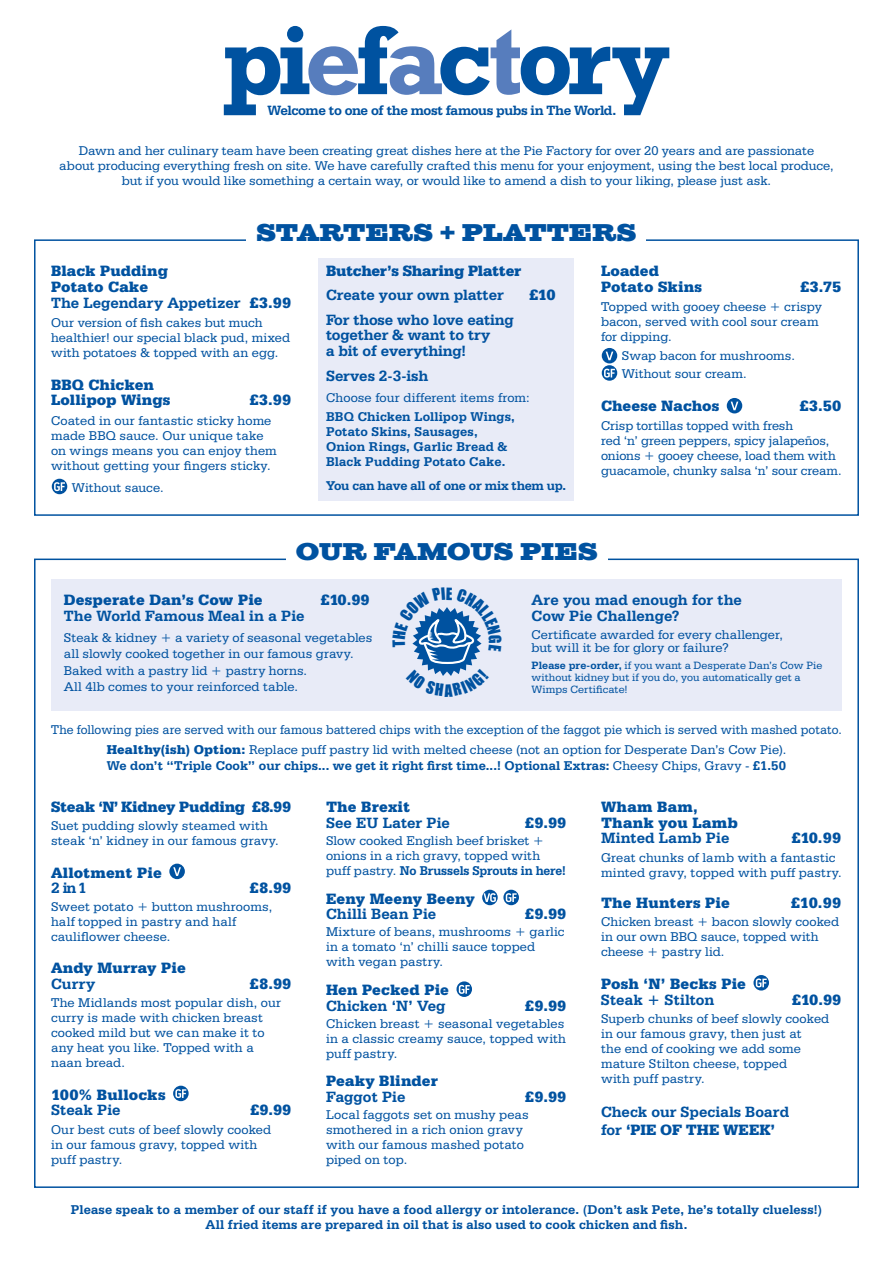
<style>
.page{position:relative;width:893px;height:1263px;background:#fff}
.page>*{position:absolute;margin:0;border:0;box-sizing:border-box;transform-origin:0 0}
.t1{font:700 98.7px "Rockwell";letter-spacing:-.065em;color:#0052a0}
.t2{font:24px "Sutro Black Initials";letter-spacing:-.01em;color:#0052a0}
.t3{font:900 15.75px/15.8px "Serifa BT";letter-spacing:.005em;color:#0052a0}
.t4{font:700 15.75px/15.8px "Serifa BT";color:#0052a0}
.t5{font:900 15.75px "Serifa BT";letter-spacing:-.015em;color:#0052a0}
.t6{font:900 15.75px "Serifa BT";letter-spacing:-.02em;color:#0052a0}
.t7{font:700 14.25px "Serifa BT";letter-spacing:-.03em;color:#0052a0}
.t8{font:13.5px/15px "Serifa BT";color:#0052a0}
.t9{font:700 13.5px/15px "Serifa BT";letter-spacing:.01em;color:#0052a0;text-align:center}
.t10{font:13.5px/20.1px "Serifa BT";color:#0052a0;text-align:center;scale:.95 1}
.t11{font:700 13.5px "Serifa BT";letter-spacing:-.02em;color:#0052a0}
.t12{font:11.25px/12px "Serifa BT";color:#0052a0}
.s1{color:#577dbd}
.s2{font-weight:700}
.s3{font-weight:900}
.s4{font-weight:400}
</style>
<div class="page">
<div style="left:169px;top:864px;width:16px;height:15px;background:#0052a0;border-radius:50%"></div>
<svg style="left:173px;top:867px;width:8px;height:9px"></svg>
<svg style="left:173px;top:1086px;width:16px;height:15px"></svg>
<svg style="left:175px;top:1089px;width:11px;height:9px"></svg>
<svg style="left:482px;top:890px;width:16px;height:15px"></svg>
<svg style="left:483px;top:893px;width:13px;height:9px"></svg>
<svg style="left:503px;top:890px;width:16px;height:15px"></svg>
<svg style="left:506px;top:893px;width:11px;height:9px"></svg>
<svg style="left:456px;top:981px;width:16px;height:16px"></svg>
<svg style="left:459px;top:985px;width:11px;height:9px"></svg>
<svg style="left:753px;top:975px;width:16px;height:15px"></svg>
<svg style="left:756px;top:978px;width:11px;height:9px"></svg>
<div style="left:51px;top:579px;width:791px;height:132px;background:#e8ebf7"></div>
<div style="left:34px;top:239px;width:825px;height:277px;border:2px solid #0052a0"></div>
<div style="left:319px;top:259px;width:255px;height:242px;background:#e8ebf7"></div>
<div style="left:247px;top:222px;width:399px;height:25px;background:#fff"></div>
<div style="left:52px;top:479px;width:15px;height:15px;background:#0052a0;border-radius:50%"></div>
<svg style="left:54px;top:482px;width:11px;height:9px"></svg>
<svg style="left:602px;top:348px;width:15px;height:15px"></svg>
<svg style="left:606px;top:352px;width:7px;height:8px"></svg>
<svg style="left:602px;top:365px;width:15px;height:16px"></svg>
<svg style="left:604px;top:369px;width:11px;height:9px"></svg>
<svg style="left:727px;top:398px;width:15px;height:15px"></svg>
<svg style="left:731px;top:402px;width:7px;height:8px"></svg>
<svg style="left:412px;top:607px;width:70px;height:69px"></svg>
<h1 class="t1" style="left:222px;top:1px;width:450px">pi<span class="s1">e</span>f<span class="s1">a</span>c<span class="s1">t</span>ory</h1>
<p class="t7" style="left:267px;top:102px;width:350px">Welcome to one of the most famous pubs in The World.</p>
<p class="t8" style="left:59px;top:143px;width:776px;text-align:center">Dawn and her culinary team have been creating great dishes here at the Pie Factory for over 20 years and are passionate<br>about producing everything fresh on site. We have carefully crafted this menu for your enjoyment, using the best local produce, but if you would like something a certain way, or would like to amend a dish to your liking, please just ask.</p>
<h2 class="t2" style="left:256px;top:219px;width:382px">STARTERS + PLATTERS</h2>
<p class="t3" style="left:51px;top:263px;width:242px">Black Pudding<br>Potato Cake<br><span class="s2">The Legendary Appetizer</span> £3.99</p>
<p class="t8" style="left:51px;top:315px;width:241px">Our version of fish cakes but much healthier! our special black pud, mixed with potatoes &amp; topped with an egg.</p>
<p class="t3" style="left:51px;top:376px;width:121px">BBQ Chicken<br>Lollipop Wings</p>
<p class="t6" style="left:326px;top:261px;width:197px">Butcher’s Sharing Platter</p>
<p class="t4" style="left:326px;top:287px;width:179px">Create your own platter</p>
<p class="t3" style="left:529px;top:287px;width:28px">£10</p>
<p class="t4" style="left:326px;top:311px;width:189px">For those who love eating together &amp; want to try<br>a bit of everything!</p>
<p class="t4" style="left:326px;top:368px;width:104px">Serves 2-3-ish</p>
<p class="t8" style="left:326px;top:390px;width:205px">Choose four different items from:</p>
<p class="t9" style="left:326px;top:409px;width:190px;text-align:left">BBQ Chicken Lollipop Wings,<br>Potato Skins, Sausages,<br>Onion Rings, Garlic Bread &amp;<br>Black Pudding Potato Cake.</p>
<p class="t11" style="left:326px;top:477px;width:242px">You can have all of one or mix them up.</p>
<p class="t3" style="left:601px;top:263px;width:103px">Loaded<br>Potato Skins</p>
<p class="t3" style="left:800px;top:278px;width:42px">£3.75</p>
<p class="t8" style="left:601px;top:299px;width:223px">Topped with gooey cheese + crispy bacon, served with cool sour cream for dipping.</p>
<p class="t8" style="left:622px;top:347px;width:175px;line-height:18px">Swap bacon for mushrooms.<br>Without sour cream.</p>
<p class="t3" style="left:601px;top:398px;width:120px">Cheese Nachos</p>
<p class="t3" style="left:799px;top:398px;width:43px">£3.50</p>
<p class="t8" style="left:601px;top:418px;width:242px">Crisp tortillas topped with fresh<br>red ‘n’ green peppers, spicy jalapeños, onions + gooey cheese, load them with guacamole, chunky salsa ‘n’ sour cream.</p>
<p class="t3" style="left:249px;top:392px;width:43px">£3.99</p>
<p class="t8" style="left:51px;top:412px;width:227px">Coated in our fantastic sticky home made BBQ sauce. Our unique take on wings means you can enjoy them without getting your fingers sticky.</p>
<p class="t8" style="left:72px;top:480px;width:93px">Without sauce.</p>
<h2 class="t2" style="left:296px;top:538px;width:304px">OUR FAMOUS PIES</h2>
<p class="t3" style="left:64px;top:591px;width:200px">Desperate Dan’s Cow Pie</p>
<p class="t3" style="left:320px;top:591px;width:51px">£10.99</p>
<p class="t4" style="left:64px;top:607px;width:242px">The World Famous Meal in a Pie</p>
<p class="t8" style="left:64px;top:629px;width:310px;line-height:16.5px">Steak &amp; kidney + a variety of seasonal vegetables all slowly cooked together in our famous gravy.<br>Baked with a pastry lid + pastry horns.<br>All 4lb comes to your reinforced table.</p>
<p class="t4" style="left:531px;top:591px;width:212px;line-height:16.5px">Are you mad enough for the<br>Cow Pie Challenge?</p>
<p class="t8" style="left:531px;top:627px;width:253px;line-height:13.5px">Certificate awarded for every challenger, but will it be for glory or failure?</p>
<p class="t12" style="left:531px;top:659px;width:292px"><span class="s2">Please pre-order,</span> if you want a Desperate Dan’s Cow Pie without kidney but if you do, you automatically get a<br>Wimps Certificate!</p>
<p class="t10" style="left:51px;top:719px;width:834px">The following pies are served with our famous battered chips with the exception of the faggot pie which is served with mashed potato.<br><span class="s3">Healthy(ish) Option:</span> Replace puff pastry lid with melted cheese (not an option for Desperate Dan’s Cow Pie).</p>
<p class="t9" style="left:107px;top:758px;width:681px">We don’t “Triple Cook” our chips... we get it right first time...! Optional Extras: <span class="s4">Cheesy Chips, Gravy -</span> £1.50</p>
<p class="t5" style="left:51px;top:797px;width:242px">Steak ‘N’ Kidney Pudding £8.99</p>
<p class="t8" style="left:51px;top:818px;width:229px">Suet pudding slowly steamed with steak ‘n’ kidney in our famous gravy.</p>
<p class="t3" style="left:51px;top:864px;width:112px">Allotment Pie</p>
<p class="t4" style="left:51px;top:880px;width:37px">2 in 1</p>
<p class="t3" style="left:250px;top:880px;width:43px">£8.99</p>
<p class="t8" style="left:51px;top:899px;width:223px">Sweet potato + button mushrooms, half topped in pastry and half cauliflower cheese.</p>
<p class="t3" style="left:51px;top:960px;width:136px">Andy Murray Pie</p>
<p class="t4" style="left:51px;top:975px;width:46px">Curry</p>
<p class="t3" style="left:250px;top:975px;width:43px">£8.99</p>
<p class="t8" style="left:51px;top:995px;width:232px">The Midlands most popular dish, our curry is made with chicken breast cooked mild but we can make it to any heat you like. Topped with a naan bread.</p>
<p class="t3" style="left:51px;top:1086px;width:116px">100% Bullocks</p>
<p class="t4" style="left:51px;top:1102px;width:71px">Steak Pie</p>
<p class="t3" style="left:250px;top:1102px;width:43px">£9.99</p>
<p class="t8" style="left:51px;top:1121px;width:222px">Our best cuts of beef slowly cooked in our famous gravy, topped with puff pastry.</p>
<p class="t3" style="left:326px;top:798px;width:86px">The Brexit</p>
<p class="t4" style="left:326px;top:814px;width:126px">See EU Later Pie</p>
<p class="t3" style="left:525px;top:814px;width:43px">£9.99</p>
<p class="t8" style="left:326px;top:833px;width:241px">Slow cooked English beef brisket + onions in a rich gravy, topped with puff pastry. <span class="s2">No Brussels Sprouts in here!</span></p>
<p class="t3" style="left:326px;top:890px;width:150px">Eeny Meeny Beeny</p>
<p class="t4" style="left:326px;top:906px;width:112px">Chilli Bean Pie</p>
<p class="t3" style="left:525px;top:906px;width:43px">£9.99</p>
<p class="t8" style="left:326px;top:924px;width:240px">Mixture of beans, mushrooms + garlic in a tomato ‘n’ chilli sauce topped with vegan pastry.</p>
<p class="t3" style="left:326px;top:982px;width:124px">Hen Pecked Pie</p>
<p class="t4" style="left:326px;top:997px;width:121px">Chicken ‘N’ Veg</p>
<p class="t3" style="left:525px;top:997px;width:43px">£9.99</p>
<p class="t8" style="left:326px;top:1016px;width:242px;text-align:justify">Chicken breast + seasonal vegetables in a classic creamy sauce, topped with puff pastry.</p>
<p class="t3" style="left:326px;top:1073px;width:114px">Peaky Blinder</p>
<p class="t4" style="left:326px;top:1088px;width:81px">Faggot Pie</p>
<p class="t3" style="left:525px;top:1088px;width:43px">£9.99</p>
<p class="t8" style="left:326px;top:1107px;width:204px">Local faggots set on mushy peas smothered in a rich onion gravy with our famous mashed potato piped on top.</p>
<p class="t3" style="left:601px;top:798px;width:138px">Wham Bam,<br>Thank you Lamb</p>
<p class="t4" style="left:601px;top:830px;width:130px">Minted Lamb Pie</p>
<p class="t3" style="left:791px;top:830px;width:51px">£10.99</p>
<p class="t8" style="left:601px;top:849px;width:242px">Great chunks of lamb with a fantastic minted gravy, topped with puff pastry.</p>
<p class="t3" style="left:601px;top:895px;width:130px">The Hunters Pie</p>
<p class="t3" style="left:791px;top:895px;width:52px">£10.99</p>
<p class="t8" style="left:601px;top:914px;width:240px">Chicken breast + bacon slowly cooked in our own BBQ sauce, topped with cheese + pastry lid.</p>
<p class="t3" style="left:601px;top:975px;width:146px">Posh ‘N’ Becks Pie</p>
<p class="t4" style="left:601px;top:991px;width:115px">Steak + Stilton</p>
<p class="t3" style="left:792px;top:991px;width:51px">£10.99</p>
<p class="t8" style="left:601px;top:1011px;width:230px">Superb chunks of beef slowly cooked in our famous gravy, then just at<br>the end of cooking we add some mature Stilton cheese, topped<br>with puff pastry.</p>
<p class="t4" style="left:601px;top:1102px;width:190px;line-height:18px">Check our Specials Board for <span class="s3">‘PIE OF THE WEEK’</span></p>
<p class="t9" style="left:71px;top:1202px;width:753px">Please speak to a member of our staff if you have a food allergy or intolerance. (Don’t ask Pete, he’s totally clueless!)<br>All fried items are prepared in oil that is also used to cook chicken and fish.</p>
</div>
